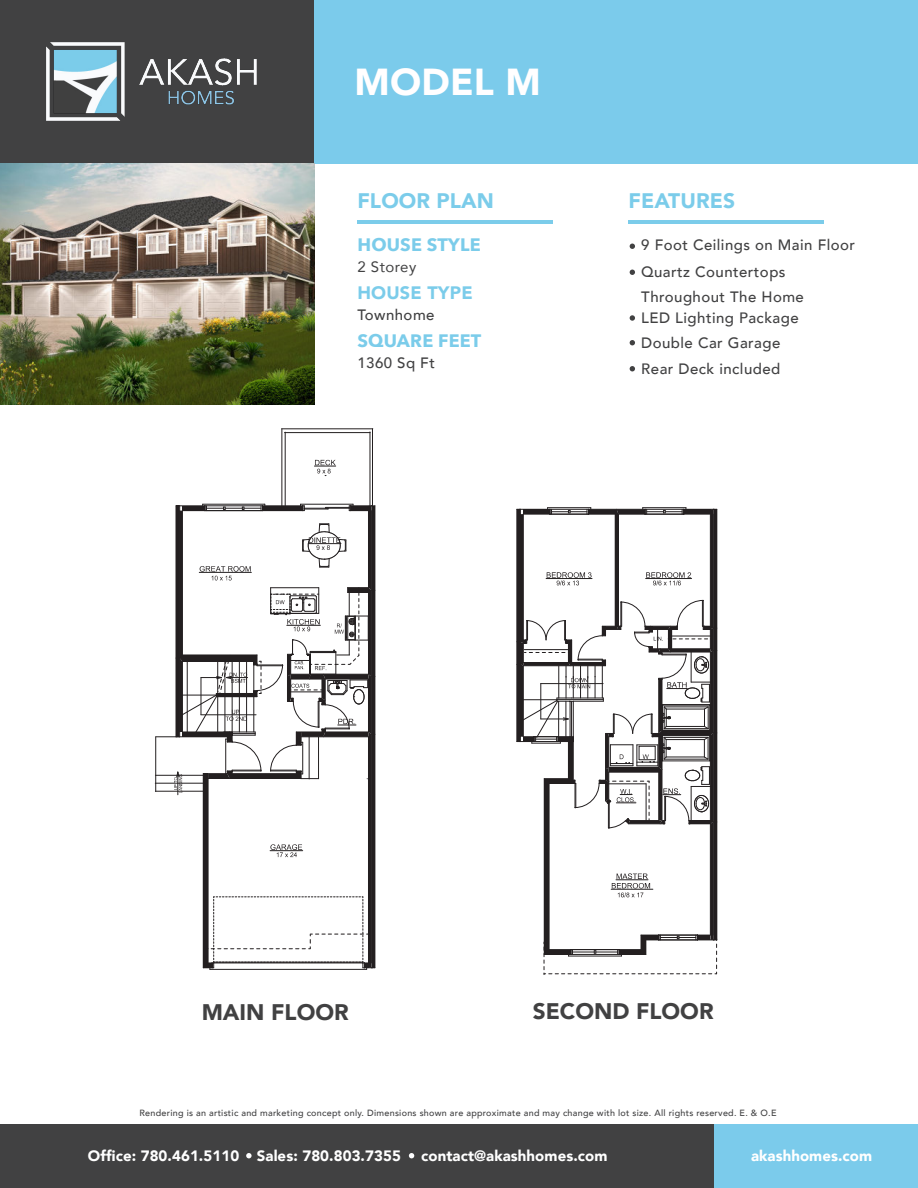
<style>
.page{position:relative;width:918px;height:1188px;background:#fff}
.page>*{position:absolute;margin:0;border:0;box-sizing:border-box;transform-origin:0 0}
.t1{font:900 37.5px "Avenir";letter-spacing:.005em;color:#fffeff}
.t2{font:900 22.5px "Avenir";color:#414142}
.t3{font:900 21px "Avenir";letter-spacing:.005em;color:#7bccea}
.t4{font:700 18px "Avenir Next";letter-spacing:.01em;color:#7bccea}
.t5{font:900 18px "Avenir";letter-spacing:.01em;color:#7bccea}
.t6{font:500 15px "Avenir";letter-spacing:.03em;color:#414142}
.t7{font:900 15px "Avenir";letter-spacing:.005em;color:#fff}
.t8{font:15px "Avenir";letter-spacing:.03em;color:#414142}
.t9{font:500 9px "Avenir";letter-spacing:.03em;color:#414142}
</style>
<div class="page">
<hr style="left:357px;top:220px;width:196px;height:4px;background:#7bccea">
<hr style="left:629px;top:220px;width:195px;height:4px;background:#7bccea">
<div style="left:0;top:1125px;width:714px;height:63px;background:#414142"></div>
<div style="left:714px;top:1125px;width:204px;height:63px;background:#7bcbeb"></div>
<svg style="left:246px;top:1153px;width:6px;height:5px"></svg>
<svg style="left:409px;top:1153px;width:5px;height:5px"></svg>
<div style="left:0;top:0;width:314px;height:163px;background:#414142"></div>
<div style="left:314px;top:0;width:604px;height:163px;background:#7bcbeb"></div>
<img style="left:46px;top:42px;width:210px;height:79px">
<svg style="left:630px;top:244px;width:5px;height:5px"></svg>
<svg style="left:630px;top:270px;width:5px;height:5px"></svg>
<svg style="left:630px;top:315px;width:5px;height:6px"></svg>
<svg style="left:630px;top:340px;width:5px;height:5px"></svg>
<svg style="left:630px;top:366px;width:5px;height:5px"></svg>
<img style="left:0;top:163px;width:314px;height:242px">
<hr style="left:375px;top:734px;width:1px;height:234px;background:#231f20">
<hr style="left:375px;top:677px;width:1px;height:57px;background:#231f20">
<hr style="left:375px;top:590px;width:1px;height:87px;background:#231f20">
<hr style="left:375px;top:506px;width:1px;height:84px;background:#231f20">
<hr style="left:155px;top:791px;width:48px;height:1px;background:#231f20">
<hr style="left:282px;top:429px;width:91px;height:1px;background:#231f20">
<hr style="left:372px;top:429px;width:1px;height:79px;background:#231f20">
<hr style="left:282px;top:429px;width:1px;height:82px;background:#231f20">
<hr style="left:285px;top:432px;width:1px;height:74px;background:#231f20">
<hr style="left:370px;top:432px;width:1px;height:74px;background:#231f20">
<hr style="left:155px;top:737px;width:1px;height:54px;background:#231f20">
<hr style="left:285px;top:432px;width:85px;height:1px;background:#231f20">
<hr style="left:210px;top:969px;width:157px;height:1px;background:#231f20">
<svg style="left:314px;top:460px;width:22px;height:16px"></svg>
<svg style="left:156px;top:504px;width:219px;height:465px"></svg>
<hr style="left:643px;top:507px;width:43px;height:1px;background:#231f20">
<hr style="left:548px;top:507px;width:43px;height:1px;background:#231f20">
<svg style="left:517px;top:508px;width:201px;height:467px"></svg>
<p class="t1" style="left:354px;top:50px;width:188px">MODEL M</p>
<p class="t3" style="left:357px;top:183px;width:138px">FLOOR PLAN</p>
<p class="t3" style="left:629px;top:183px;width:108px">FEATURES</p>
<p class="t4" style="left:357px;top:229px;width:125px">HOUSE STYLE</p>
<p class="t5" style="left:357px;top:278px;width:117px">HOUSE TYPE</p>
<p class="t4" style="left:357px;top:325px;width:125px">SQUARE FEET</p>
<p class="t8" style="left:357px;top:255px;width:60px">2 Storey</p>
<p class="t6" style="left:357px;top:302px;width:79px">Townhome</p>
<p class="t6" style="left:357px;top:350px;width:79px">1360 Sq Ft</p>
<p class="t6" style="left:641px;top:232px;width:215px">9 Foot Ceilings on Main Floor</p>
<p class="t6" style="left:641px;top:259px;width:146px">Quartz Countertops</p>
<p class="t6" style="left:641px;top:284px;width:164px">Throughout The Home</p>
<p class="t6" style="left:641px;top:305px;width:159px">LED Lighting Package</p>
<p class="t6" style="left:641px;top:330px;width:141px">Double Car Garage</p>
<p class="t6" style="left:641px;top:356px;width:141px">Rear Deck included</p>
<p class="t2" style="left:202px;top:993px;width:149px">MAIN FLOOR</p>
<p class="t2" style="left:533px;top:991px;width:182px">SECOND FLOOR</p>
<p class="t9" style="left:140px;top:1106px;width:639px">Rendering is an artistic and marketing concept only. Dimensions shown are approximate and may change with lot size. All rights reserved. E. &amp; O.E</p>
<p class="t7" style="left:88px;top:1143px;width:153px">Office: 780.461.5110</p>
<p class="t7" style="left:257px;top:1143px;width:146px">Sales: 780.803.7355</p>
<p class="t7" style="left:421px;top:1143px;width:188px">contact@akashhomes.com</p>
<p class="t7" style="left:751px;top:1143px;width:123px">akashhomes.com</p>
</div>
